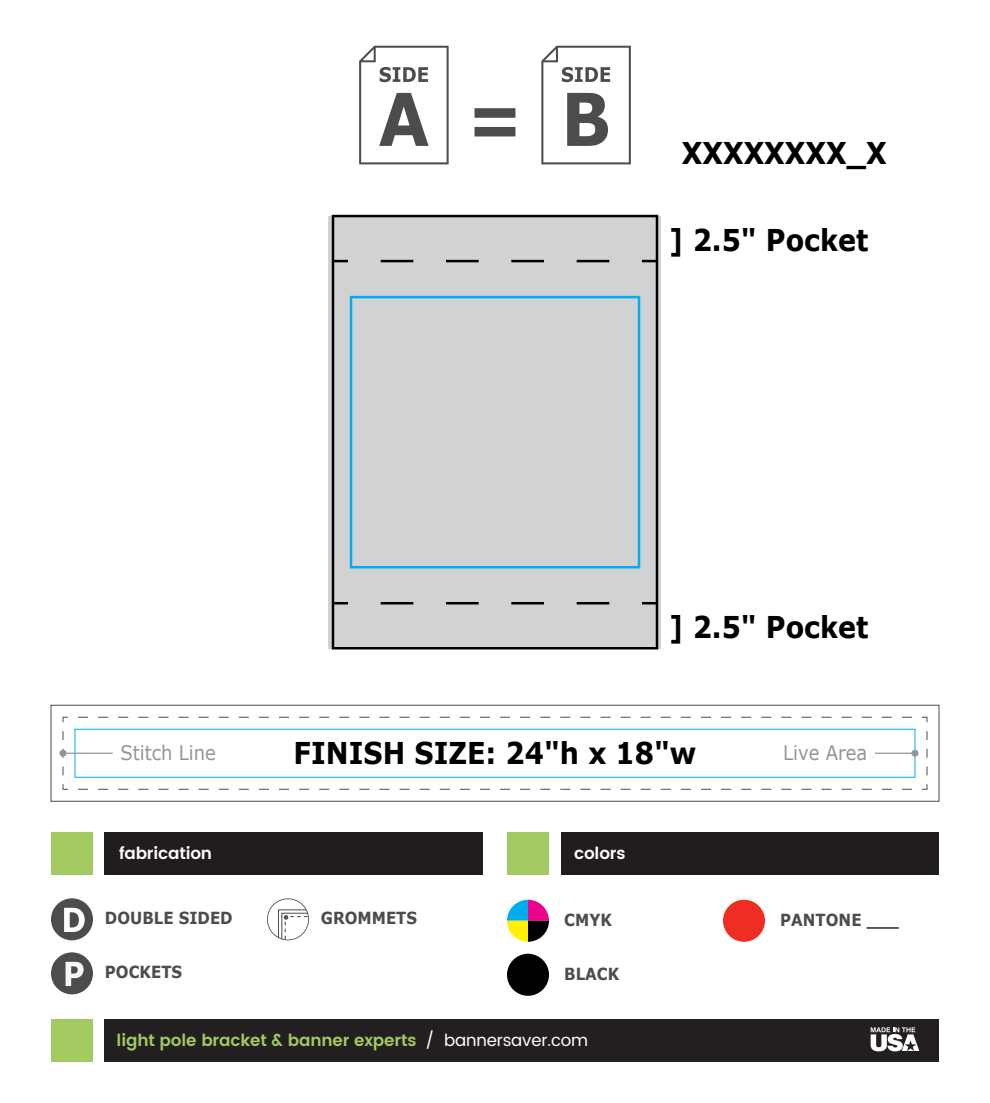
<style>
.page{position:relative;width:990px;height:1103px;background:#fff}
.page>*{position:absolute;margin:0;border:0;box-sizing:border-box;transform-origin:0 0}
.t1{font:700 30px "Verdana";color:#000;scale:.9 1}
.t2{font:20px "Verdana";color:#939598;scale:.9 1}
.t3{font:600 16.75px "Poppins";letter-spacing:-.01em;color:#a3ca61}
.t4{font:700 16.75px "Verdana";color:#4b4c4d;scale:.9 1}
.t5{font:600 16.75px "Poppins";letter-spacing:-.01em;color:#fff}
.s1{font-weight:400;color:#fff}
</style>
<div class="page">
<div style="left:328px;top:216px;width:333px;height:432px;background:#d1d2d4"></div>
<div style="left:51px;top:705px;width:888px;height:96px;border:1px solid #4b4c4d"></div>
<svg style="left:62px;top:716px;width:6px;height:59px"></svg>
<svg style="left:78px;top:716px;width:850px;height:7px"></svg>
<svg style="left:922px;top:731px;width:6px;height:59px"></svg>
<svg style="left:62px;top:784px;width:850px;height:6px"></svg>
<hr style="left:63px;top:752px;width:50px;height:2px;background:#939598">
<div style="left:59px;top:749px;width:8px;height:7px;background:#939598;border-radius:50%"></div>
<hr style="left:875px;top:752px;width:40px;height:2px;background:#939598">
<div style="left:911px;top:749px;width:8px;height:7px;background:#939598;border-radius:50%"></div>
<svg style="left:475px;top:108px;width:40px;height:28px"></svg>
<svg style="left:359px;top:45px;width:90px;height:120px"></svg>
<svg style="left:541px;top:45px;width:90px;height:120px"></svg>
<div style="left:332px;top:215px;width:326px;height:434px;border:2px solid #000"></div>
<svg style="left:642px;top:602px;width:15px;height:2px"></svg>
<svg style="left:380px;top:602px;width:229px;height:2px"></svg>
<svg style="left:333px;top:602px;width:15px;height:2px"></svg>
<svg style="left:333px;top:260px;width:15px;height:2px"></svg>
<svg style="left:381px;top:260px;width:229px;height:2px"></svg>
<svg style="left:642px;top:260px;width:15px;height:2px"></svg>
<div style="left:350px;top:296px;width:290px;height:272px;border:2px solid #00aeef"></div>
<div style="left:105px;top:1019px;width:834px;height:42px;background:#231f20"></div>
<svg style="left:871px;top:1027px;width:48px;height:24px"></svg>
<div style="left:51px;top:1019px;width:42px;height:42px;background:#a3ca61"></div>
<div style="left:51px;top:898px;width:42px;height:42px;background:#4b4c4d;border-radius:50%"></div>
<svg style="left:64px;top:907px;width:21px;height:25px"></svg>
<div style="left:51px;top:952px;width:42px;height:42px;background:#4b4c4d;border-radius:50%"></div>
<svg style="left:66px;top:961px;width:18px;height:25px"></svg>
<svg style="left:267px;top:898px;width:42px;height:42px"></svg>
<div style="left:507px;top:953px;width:42px;height:42px;background:#000;border-radius:50%"></div>
<svg style="left:507px;top:899px;width:42px;height:42px"></svg>
<div style="left:723px;top:899px;width:42px;height:42px;background:#ee2e22;border-radius:50%"></div>
<div style="left:561px;top:832px;width:378px;height:42px;background:#211d1e"></div>
<div style="left:507px;top:832px;width:42px;height:42px;background:#a3ca61"></div>
<div style="left:105px;top:832px;width:378px;height:42px;background:#211d1e"></div>
<div style="left:51px;top:832px;width:42px;height:42px;background:#a3ca61"></div>
<p class="t1" style="left:682px;top:134px;width:229px">XXXXXXXX_X</p>
<p class="t1" style="left:669px;top:220px;width:223px">] 2.5" Pocket</p>
<p class="t1" style="left:669px;top:608px;width:223px">] 2.5" Pocket</p>
<p class="t2" style="left:120px;top:740px;width:108px">Stitch Line</p>
<p class="t1" style="left:294px;top:734px;width:449px">FINISH SIZE: 24"h x 18"w</p>
<p class="t2" style="left:783px;top:740px;width:95px">Live Area</p>
<p class="t5" style="left:119px;top:841px;width:95px">fabrication</p>
<p class="t5" style="left:574px;top:841px;width:53px">colors</p>
<p class="t4" style="left:105px;top:907px;width:143px">DOUBLE SIDED</p>
<p class="t4" style="left:105px;top:961px;width:87px">POCKETS</p>
<p class="t4" style="left:321px;top:907px;width:108px">GROMMETS</p>
<p class="t4" style="left:564px;top:908px;width:54px">CMYK</p>
<p class="t4" style="left:780px;top:908px;width:133px">PANTONE ___</p>
<p class="t4" style="left:564px;top:962px;width:63px">BLACK</p>
<p class="t3" style="left:117px;top:1027px;width:473px">light pole bracket &amp; banner experts <span class="s1">/ bannersaver.com</span></p>
</div>
